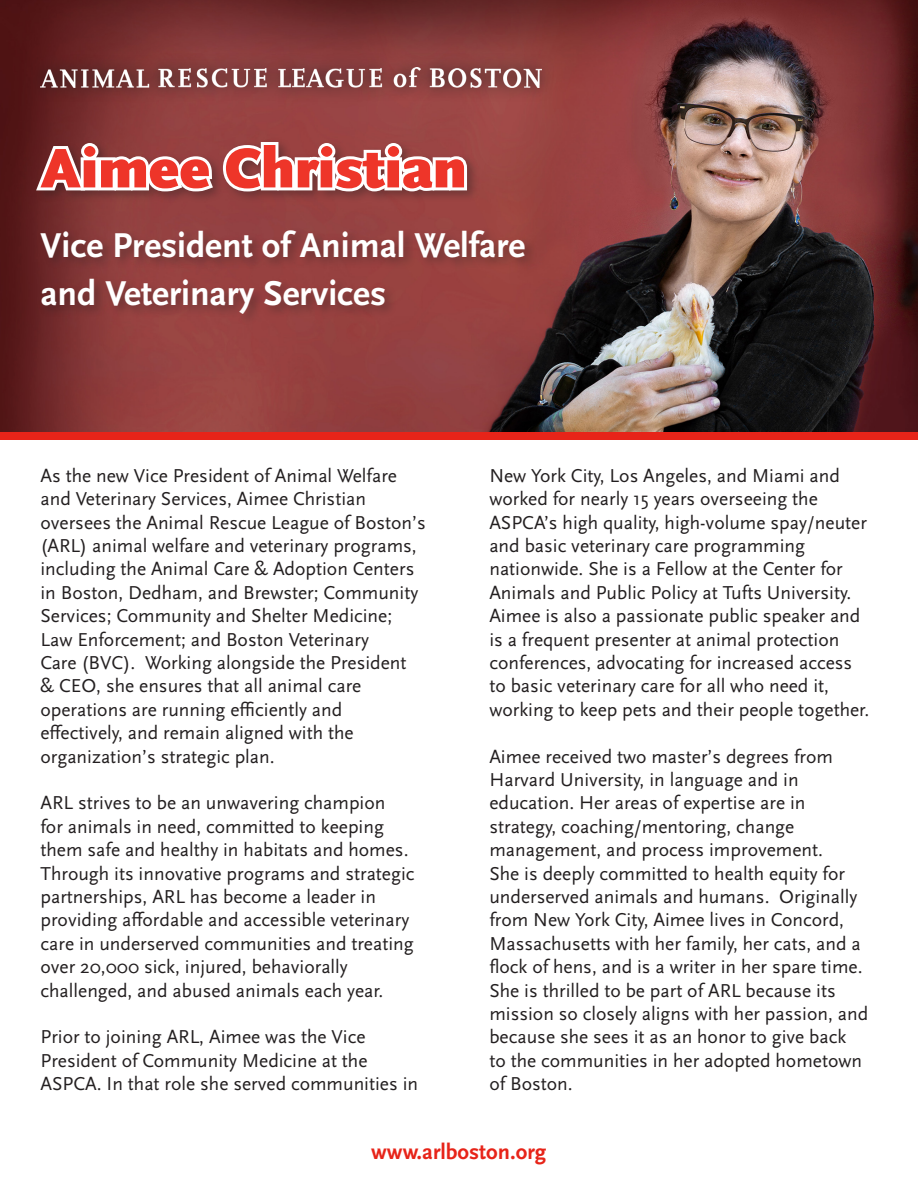
<style>
.page{position:relative;width:918px;height:1188px;background:#fff}
.page>*{position:absolute;margin:0;border:0;box-sizing:border-box;transform-origin:0 0}
.t1{font:900 58.2px "Scala Sans OT";color:#ee3529}
.t2{font:36px "Scala Sans Bold LF";color:#fff}
.t3{font:22.5px "Scala Sans Bold LF";color:#e72419}
.t4{font:19.5px/23.4px "Scala Sans OT";color:#231f20}
</style>
<div class="page">
<img style="left:0;top:0;width:918px;height:432px">
<svg style="left:27px;top:53px;width:527px;height:49px;background:#853a39"></svg>
<img style="left:40px;top:68px;width:501px;height:20px">
<div style="left:34px;top:138px;width:503px;height:188px;background:#231f20;opacity:.36"></div>
<svg style="left:32px;top:139px;width:438px;height:57px"></svg>
<div style="left:0;top:433px;width:918px;height:7px;background:#e72419"></div>
<p class="t1" style="left:40px;top:135px;width:428px">Aimee Christian</p>
<p class="t2" style="left:40px;top:226px;width:486px">Vice President of Animal Welfare</p>
<p class="t2" style="left:40px;top:274px;width:347px">and Veterinary Services</p>
<p class="t4" style="left:40px;top:464px;width:358px">As the new Vice President of Animal Welfare and Veterinary Services, Aimee Christian</p>
<p class="t4" style="left:40px;top:511px;width:387px">oversees the Animal Rescue League of Boston’s (ARL) animal welfare and veterinary programs, including the Animal Care &amp; Adoption Centers in Boston, Dedham, and Brewster; Community Services; Community and Shelter Medicine; Law Enforcement; and Boston Veterinary</p>
<p class="t4" style="left:40px;top:651px;width:368px">Care (BVC). Working alongside the President</p>
<p class="t4" style="left:40px;top:675px;width:322px">&amp; CEO, she ensures that all animal care</p>
<p class="t4" style="left:40px;top:698px;width:303px">operations are running efficiently and</p>
<p class="t4" style="left:40px;top:722px;width:315px">effectively, and remain aligned with the</p>
<p class="t4" style="left:40px;top:745px;width:236px">organization’s strategic plan.</p>
<p class="t4" style="left:40px;top:792px;width:375px">ARL strives to be an unwavering champion<br>for animals in need, committed to keeping them safe and healthy in habitats and homes.<br>Through its innovative programs and strategic partnerships, ARL has become a leader in</p>
<p class="t4" style="left:40px;top:909px;width:375px">providing affordable and accessible veterinary care in underserved communities and treating over 20,000 sick, injured, behaviorally</p>
<p class="t4" style="left:40px;top:979px;width:344px">challenged, and abused animals each year.</p>
<p class="t4" style="left:40px;top:1026px;width:327px">Prior to joining ARL, Aimee was the Vice</p>
<p class="t4" style="left:40px;top:1049px;width:329px">President of Community Medicine at the</p>
<p class="t4" style="left:40px;top:1073px;width:379px">ASPCA. In that role she served communities in</p>
<p class="t4" style="left:489px;top:464px;width:352px">New York City, Los Angeles, and Miami and</p>
<p class="t4" style="left:489px;top:488px;width:330px">worked for nearly 15 years overseeing the</p>
<p class="t4" style="left:489px;top:511px;width:379px">ASPCA’s high quality, high-volume spay/neuter and basic veterinary care programming</p>
<p class="t4" style="left:489px;top:558px;width:363px">nationwide. She is a Fellow at the Center for<br>Animals and Public Policy at Tufts University.</p>
<p class="t4" style="left:489px;top:605px;width:373px">Aimee is also a passionate public speaker and is a frequent presenter at animal protection conferences, advocating for increased access</p>
<p class="t4" style="left:489px;top:675px;width:381px">to basic veterinary care for all who need it, working to keep pets and their people together.</p>
<p class="t4" style="left:489px;top:745px;width:345px">Aimee received two master’s degrees from</p>
<p class="t4" style="left:489px;top:768px;width:311px">Harvard University, in language and in</p>
<p class="t4" style="left:489px;top:792px;width:318px">education. Her areas of expertise are in</p>
<p class="t4" style="left:489px;top:815px;width:306px">strategy, coaching/mentoring, change</p>
<p class="t4" style="left:489px;top:839px;width:335px">management, and process improvement.</p>
<p class="t4" style="left:489px;top:862px;width:375px">She is deeply committed to health equity for underserved animals and humans. Originally from New York City, Aimee lives in Concord, Massachusetts with her family, her cats, and a flock of hens, and is a writer in her spare time.<br>She is thrilled to be part of ARL because its</p>
<p class="t4" style="left:489px;top:1002px;width:380px">mission so closely aligns with her passion, and because she sees it as an honor to give back</p>
<p class="t4" style="left:489px;top:1049px;width:374px">to the communities in her adopted hometown of Boston.</p>
<p class="t3" style="left:371px;top:1140px;width:177px">www.arlboston.org</p>
</div>
